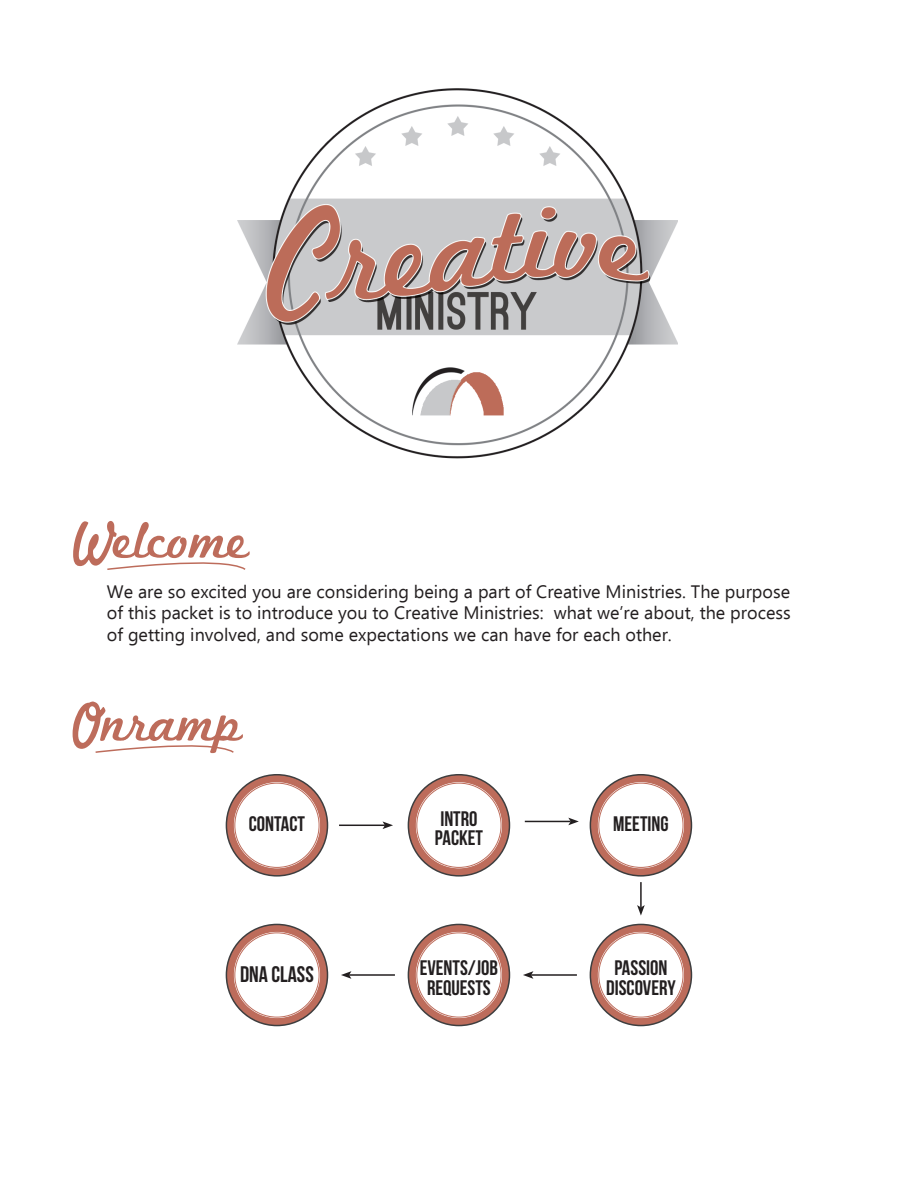
<style>
.page{position:relative;width:918px;height:1188px;background:#fff}
.page>*{position:absolute;margin:0;border:0;box-sizing:border-box;transform-origin:0 0}
.t1{font:54px "Marketing Script";color:#bd6c5b}
.t2{font:22.5px "Bebas Neue";color:#231f20}
.t3{font:21px/19.5px "Bebas Neue";color:#231f20;text-align:center}
.t4{font:18px/21.6px "Ebrima";color:#231f20;text-align:justify}
.s1{font-size:67.5px}
</style>
<div class="page">
<svg style="left:107px;top:562px;width:139px;height:8px"></svg>
<svg style="left:95px;top:745px;width:139px;height:8px"></svg>
<svg style="left:226px;top:775px;width:102px;height:101px;background:#b26a5b"></svg>
<div style="left:226px;top:774px;width:102px;height:103px;border:2px solid #3e3e3f;border-radius:50%"></div>
<div style="left:234px;top:782px;width:86px;height:86px;background:#fff;border-radius:50%"></div>
<svg style="left:590px;top:775px;width:101px;height:101px;background:#b56b5c"></svg>
<div style="left:590px;top:774px;width:102px;height:103px;border:2px solid #3c3c3d;border-radius:50%"></div>
<div style="left:598px;top:782px;width:86px;height:86px;background:#fff;border-radius:50%"></div>
<svg style="left:408px;top:924px;width:101px;height:102px;background:#b26a5b"></svg>
<div style="left:408px;top:924px;width:102px;height:102px;border:2px solid #3e3e3f;border-radius:50%"></div>
<div style="left:416px;top:932px;width:86px;height:86px;background:#fff;border-radius:50%"></div>
<svg style="left:408px;top:775px;width:101px;height:101px;background:#b56b5c"></svg>
<div style="left:408px;top:774px;width:102px;height:103px;border:2px solid #3e3e3f;border-radius:50%"></div>
<div style="left:416px;top:782px;width:86px;height:86px;background:#fff;border-radius:50%"></div>
<svg style="left:226px;top:924px;width:102px;height:102px;background:#af695b"></svg>
<div style="left:226px;top:924px;width:102px;height:102px;border:2px solid #3e3e3f;border-radius:50%"></div>
<div style="left:234px;top:932px;width:86px;height:86px;background:#fff;border-radius:50%"></div>
<svg style="left:590px;top:924px;width:101px;height:102px;background:#b26a5b"></svg>
<div style="left:590px;top:924px;width:102px;height:102px;border:2px solid #3e3e3f;border-radius:50%"></div>
<div style="left:598px;top:932px;width:86px;height:86px;background:#fff;border-radius:50%"></div>
<hr style="left:339px;top:825px;width:46px;height:1px;background:#231f20">
<svg style="left:383px;top:821px;width:10px;height:8px"></svg>
<hr style="left:525px;top:821px;width:46px;height:1px;background:#231f20">
<svg style="left:568px;top:818px;width:11px;height:7px"></svg>
<hr style="left:531px;top:974px;width:46px;height:2px;background:#231f20">
<svg style="left:523px;top:971px;width:10px;height:8px"></svg>
<hr style="left:640px;top:882px;width:2px;height:25px;background:#231f20">
<svg style="left:637px;top:905px;width:8px;height:11px"></svg>
<hr style="left:349px;top:974px;width:46px;height:2px;background:#231f20">
<svg style="left:341px;top:971px;width:10px;height:8px"></svg>
<img style="left:238px;top:88px;width:440px;height:371px">
<h1 class="t1" style="left:74px;top:508px;width:177px"><span class="s1">W</span>elcome</h1>
<p class="t4" style="left:107px;top:582px;width:685px">We are so excited you are considering being a part of Creative Ministries. The purpose of this packet is to introduce you to Creative Ministries: what we’re about, the process of getting involved, and some expectations we can have for each other.</p>
<h1 class="t1" style="left:74px;top:691px;width:170px"><span class="s1">O</span>nramp</h1>
<p class="t3" style="left:435px;top:808px;width:50px;text-align:left">INTRO<br>PACKET</p>
<p class="t3" style="left:249px;top:814px;width:58px">CONTACT</p>
<p class="t3" style="left:613px;top:814px;width:57px">MEETING</p>
<p class="t2" style="left:240px;top:962px;width:75px">DNA CLASS</p>
<p class="t3" style="left:606px;top:958px;width:71px">PASSION<br>DISCOVERY</p>
<p class="t3" style="left:420px;top:958px;width:80px">EVENTS/JOB<br>REQUESTS</p>
</div>
